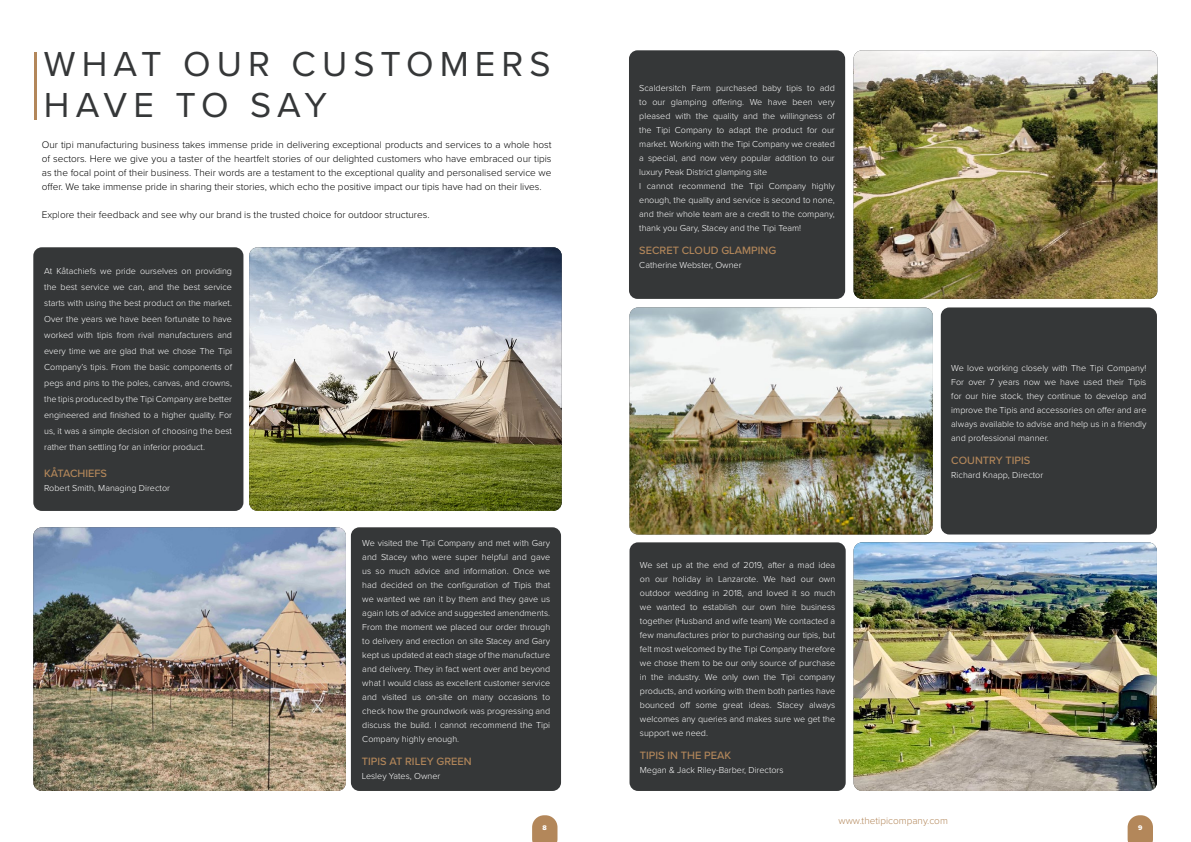
<style>
.page{position:relative;width:1191px;height:842px;background:#fff}
.page>*{position:absolute;margin:0;border:0;box-sizing:border-box;transform-origin:0 0}
.t1{font:36px/41px "Proxima Nova";letter-spacing:.17em;color:#353738}
.t2{font:500 11px "Proxima Nova";color:#b3875a}
.t3{font:300 10px/14px "Proxima Nova";color:#000;text-align:justify}
.t4{font:300 10px "Proxima Nova";color:#b3875a}
.t5{font:300 9px/14px "Proxima Nova";color:#fff;text-align:justify}
.t6{font:7px "Proxima Nova Extrabld";color:#fff}
</style>
<div class="page">
<div style="left:33px;top:247px;width:210px;height:264px;background:#353738;border-radius:9px"></div>
<div style="left:629px;top:50px;width:216px;height:249px;background:#353738;border-radius:9px"></div>
<div style="left:940px;top:307px;width:217px;height:227px;background:#353738;border-radius:9px"></div>
<div style="left:351px;top:527px;width:210px;height:264px;background:#353738;border-radius:9px"></div>
<div style="left:629px;top:542px;width:216px;height:249px;background:#353738;border-radius:9px"></div>
<hr style="left:34px;top:52px;width:2px;height:68px;background:#b3875a">
<img style="left:249px;top:247px;width:313px;height:264px">
<img style="left:853px;top:50px;width:304px;height:249px">
<img style="left:33px;top:527px;width:313px;height:264px">
<img style="left:853px;top:542px;width:304px;height:249px">
<img style="left:629px;top:307px;width:304px;height:227px">
<svg style="left:532px;top:815px;width:25px;height:27px"></svg>
<svg style="left:1127px;top:815px;width:26px;height:27px"></svg>
<h1 class="t1" style="left:44px;top:42px;width:508px">WHAT OUR CUSTOMERS<br>HAVE TO SAY</h1>
<p class="t3" style="left:42px;top:137px;width:511px">Our tipi manufacturing business takes immense pride in delivering exceptional products and services to a whole host of sectors. Here we give you a taster of the heartfelt stories of our delighted customers who have embraced our tipis as the focal point of their business. Their words are a testament to the exceptional quality and personalised service we offer. We take immense pride in sharing their stories, which echo the positive impact our tipis have had on their lives.</p>
<p class="t3" style="left:42px;top:207px;width:389px">Explore their feedback and see why our brand is the trusted choice for outdoor structures.</p>
<p class="t5" style="left:44px;top:263px;width:189px;line-height:16px">At Kåtachiefs we pride ourselves on providing the best service we can, and the best service starts with using the best product on the market.<br>Over the years we have been fortunate to have worked with tipis from rival manufacturers and every time we are glad that we chose The Tipi Company’s tipis. From the basic components of pegs and pins to the poles, canvas, and crowns, the tipis produced by the Tipi Company are better engineered and finished to a higher quality. For us, it was a simple decision of choosing the best rather than settling for an inferior product.</p>
<p class="t2" style="left:44px;top:465px;width:64px">KÅTACHIEFS</p>
<p class="t5" style="left:44px;top:481px;width:127px">Robert Smith, Managing Director</p>
<p class="t5" style="left:362px;top:536px;width:189px">We visited the Tipi Company and met with Gary and Stacey who were super helpful and gave us so much advice and information. Once we had decided on the configuration of Tipis that we wanted we ran it by them and they gave us again lots of advice and suggested amendments.<br>From the moment we placed our order through to delivery and erection on site Stacey and Gary kept us updated at each stage of the manufacture and delivery. They in fact went over and beyond what I would class as excellent customer service and visited us on-site on many occasions to check how the groundwork was progressing and discuss the build. I cannot recommend the Tipi Company highly enough.</p>
<p class="t2" style="left:362px;top:753px;width:111px">TIPIS AT RILEY GREEN</p>
<p class="t5" style="left:362px;top:769px;width:80px">Lesley Yates, Owner</p>
<p class="t5" style="left:639px;top:80px;width:197px;text-align:left">Scaldersitch Farm purchased baby tipis to add to our glamping offering. We have been very pleased with the quality and the willingness of the Tipi Company to adapt the product for our market. Working with the Tipi Company we created a special, and now very popular addition to our luxury Peak District glamping site<br>I cannot recommend the Tipi Company highly enough, the quality and service is second to none, and their whole team are a credit to the company, thank you Gary, Stacey and the Tipi Team!</p>
<p class="t2" style="left:639px;top:242px;width:138px">SECRET CLOUD GLAMPING</p>
<p class="t5" style="left:639px;top:257px;width:104px">Catherine Webster, Owner</p>
<p class="t5" style="left:640px;top:557px;width:197px">We set up at the end of 2019, after a mad idea on our holiday in Lanzarote. We had our own outdoor wedding in 2018, and loved it so much we wanted to establish our own hire business together (Husband and wife team) We contacted a few manufactures prior to purchasing our tipis, but felt most welcomed by the Tipi Company therefore we chose them to be our only source of purchase in the industry. We only own the Tipi company products, and working with them both parties have bounced off some great ideas. Stacey always welcomes any queries and makes sure we get the support we need.</p>
<p class="t2" style="left:640px;top:747px;width:93px">TIPIS IN THE PEAK</p>
<p class="t5" style="left:640px;top:762px;width:145px">Megan &amp; Jack Riley-Barber, Directors</p>
<p class="t5" style="left:951px;top:361px;width:197px">We love working closely with The Tipi Company!<br>For over 7 years now we have used their Tipis for our hire stock, they continue to develop and improve the Tipis and accessories on offer and are always available to advise and help us in a friendly and professional manner.</p>
<p class="t2" style="left:951px;top:452px;width:81px">COUNTRY TIPIS</p>
<p class="t5" style="left:951px;top:467px;width:93px">Richard Knapp, Director</p>
<p class="t4" style="left:838px;top:813px;width:111px">www.thetipicompany.com</p>
<p class="t6" style="left:542px;top:823px;width:6px">8</p>
<p class="t6" style="left:1138px;top:823px;width:6px">9</p>
</div>
